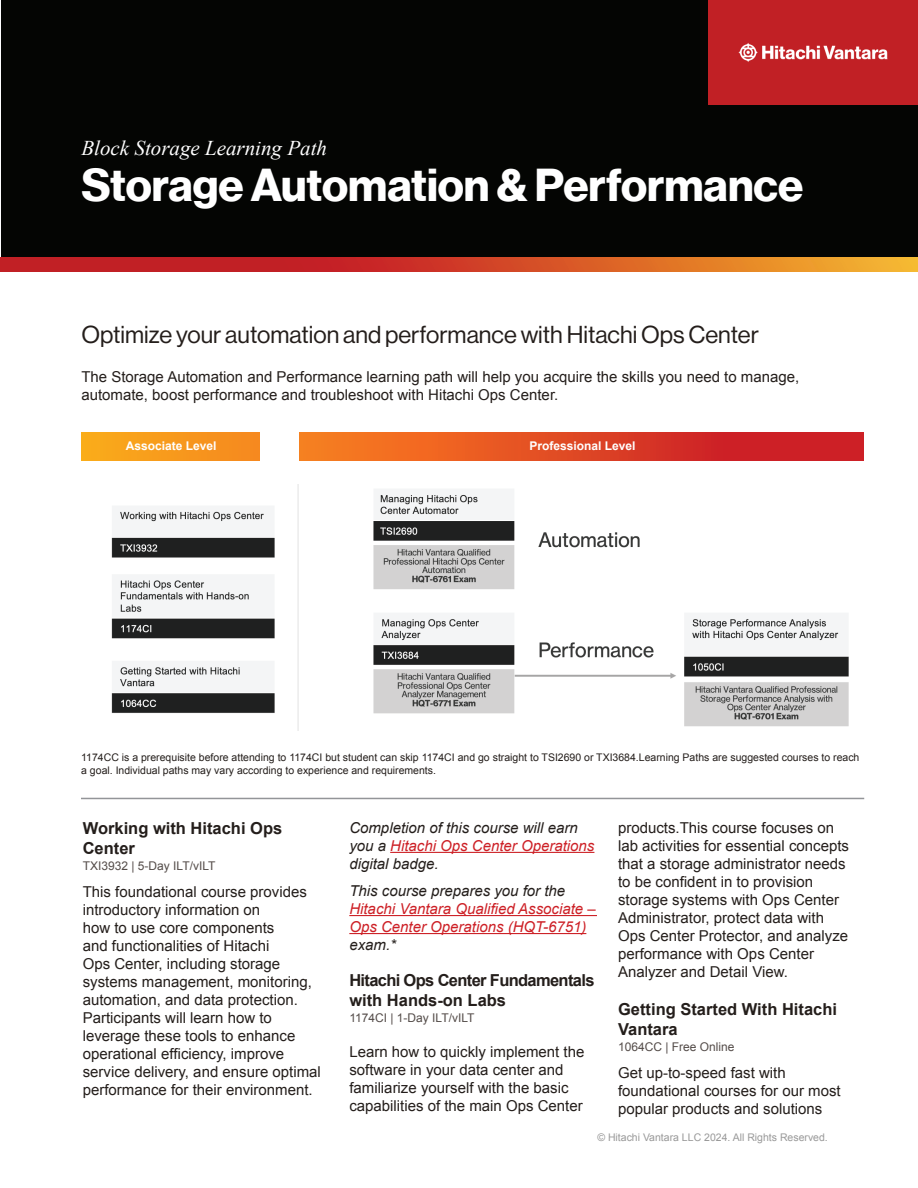
<style>
.page{position:relative;width:918px;height:1188px;background:#fff}
.page>*{position:absolute;margin:0;border:0;box-sizing:border-box;transform-origin:0 0}
.t1{font:45px "N Haas Grotesk DS Pro 75 Bd";color:#fff}
.t2{font:24px "N Haas Grotesk DS Pro 55 Rg";color:#241e1b}
.t3{font:italic 21px "Times New Roman";color:#fff}
.t4{font:700 16.5px/19.8px "Arial";color:#241e1b}
.t5{font:700 16.5px/19.8px "Arial";letter-spacing:-.04em;color:#241e1b}
.t6{font:15px/18px "Arial";color:#241e1b}
.t7{font:italic 15px/18px "Arial";color:#241e1b}
.t8{font:italic 15px/18px "Arial";color:#cd2026}
.t9{font:12px "Arial";color:#544c49}
.t10{font:700 12px "Arial";color:#fff}
.t11{font:10.5px/12.6px "Arial";color:#241e1b}
.t12{font:10.5px "Arial";color:#999}
.s1{color:#cd2026}
</style>
<div class="page">
<div style="left:1px;top:0;width:916px;height:267px;background:#040503"></div>
<div style="left:708px;top:0;width:209px;height:104px;background:#c12025"></div>
<svg style="left:1px;top:257px;width:916px;height:14px;background:#d34e27"></svg>
<hr style="left:390px;top:852px;width:204px;height:1px;background:#cd2026">
<hr style="left:349px;top:915px;width:248px;height:1px;background:#cd2026">
<hr style="left:349px;top:933px;width:237px;height:1px;background:#cd2026">
<hr style="left:81px;top:798px;width:783px;height:1px;background:#939598">
<div style="left:81px;top:432px;width:783px;height:28px;background:linear-gradient(to right,#ffac1c,#ca0e28)"></div>
<div style="left:260px;top:423px;width:39px;height:43px;background:#fff"></div>
<img style="left:111px;top:485px;width:738px;height:245px">
<h3 class="t3" style="left:81px;top:134px;width:247px">Block Storage Learning Path</h3>
<h1 class="t1" style="left:81px;top:159px;width:723px">Storage Automation &amp; Performance</h1>
<h2 class="t2" style="left:81px;top:321px;width:679px">Optimize your automation and performance with Hitachi Ops Center</h2>
<p class="t6" style="left:81px;top:368px;width:719px">The Storage Automation and Performance learning path will help you acquire the skills you need to manage, automate, boost performance and troubleshoot with Hitachi Ops Center.</p>
<p class="t10" style="left:126px;top:438px;width:92px">Associate Level</p>
<p class="t10" style="left:529px;top:438px;width:108px">Professional Level</p>
<p class="t11" style="left:81px;top:751px;width:780px">1174CC is a prerequisite before attending to 1174CI but student can skip 1174CI and go straight to TSI2690 or TXI3684.Learning Paths are suggested courses to reach a goal. Individual paths may vary according to experience and requirements.</p>
<p class="t4" style="left:83px;top:819px;width:201px">Working with Hitachi Ops<br>Center</p>
<p class="t9" style="left:83px;top:858px;width:134px">TXI3932 | 5-Day ILT/vILT</p>
<p class="t6" style="left:83px;top:883px;width:240px">This foundational course provides introductory information on<br>how to use core components<br>and functionalities of Hitachi<br>Ops Center, including storage systems management, monitoring, automation, and data protection.<br>Participants will learn how to leverage these tools to enhance operational efficiency, improve service delivery, and ensure optimal performance for their environment.</p>
<p class="t7" style="left:349px;top:819px;width:247px">Completion of this course will earn you a <span class="s1">Hitachi Ops Center Operations </span>digital badge.</p>
<p class="t7" style="left:349px;top:882px;width:217px">This course prepares you for the</p>
<p class="t8" style="left:349px;top:900px;width:248px">Hitachi Vantara Qualified Associate –<br>Ops Center Operations (HQT-6751)</p>
<p class="t7" style="left:349px;top:936px;width:48px">exam.*</p>
<p class="t5" style="left:349px;top:971px;width:247px">Hitachi Ops Center Fundamentals with Hands-on Labs</p>
<p class="t9" style="left:349px;top:1010px;width:127px">1174CI | 1-Day ILT/vILT</p>
<p class="t6" style="left:349px;top:1043px;width:237px">Learn how to quickly implement the software in your data center and familiarize yourself with the basic capabilities of the main Ops Center</p>
<p class="t6" style="left:618px;top:819px;width:232px">products.This course focuses on lab activities for essential concepts that a storage administrator needs to be confident in to provision storage systems with Ops Center<br>Administrator, protect data with<br>Ops Center Protector, and analyze performance with Ops Center<br>Analyzer and Detail View.</p>
<p class="t4" style="left:618px;top:1000px;width:220px">Getting Started With Hitachi<br>Vantara</p>
<p class="t9" style="left:618px;top:1039px;width:118px">1064CC | Free Online</p>
<p class="t6" style="left:618px;top:1064px;width:224px">Get up-to-speed fast with foundational courses for our most popular products and solutions</p>
<p class="t12" style="left:597px;top:1130px;width:232px">© Hitachi Vantara LLC 2024. All Rights Reserved.</p>
</div>
